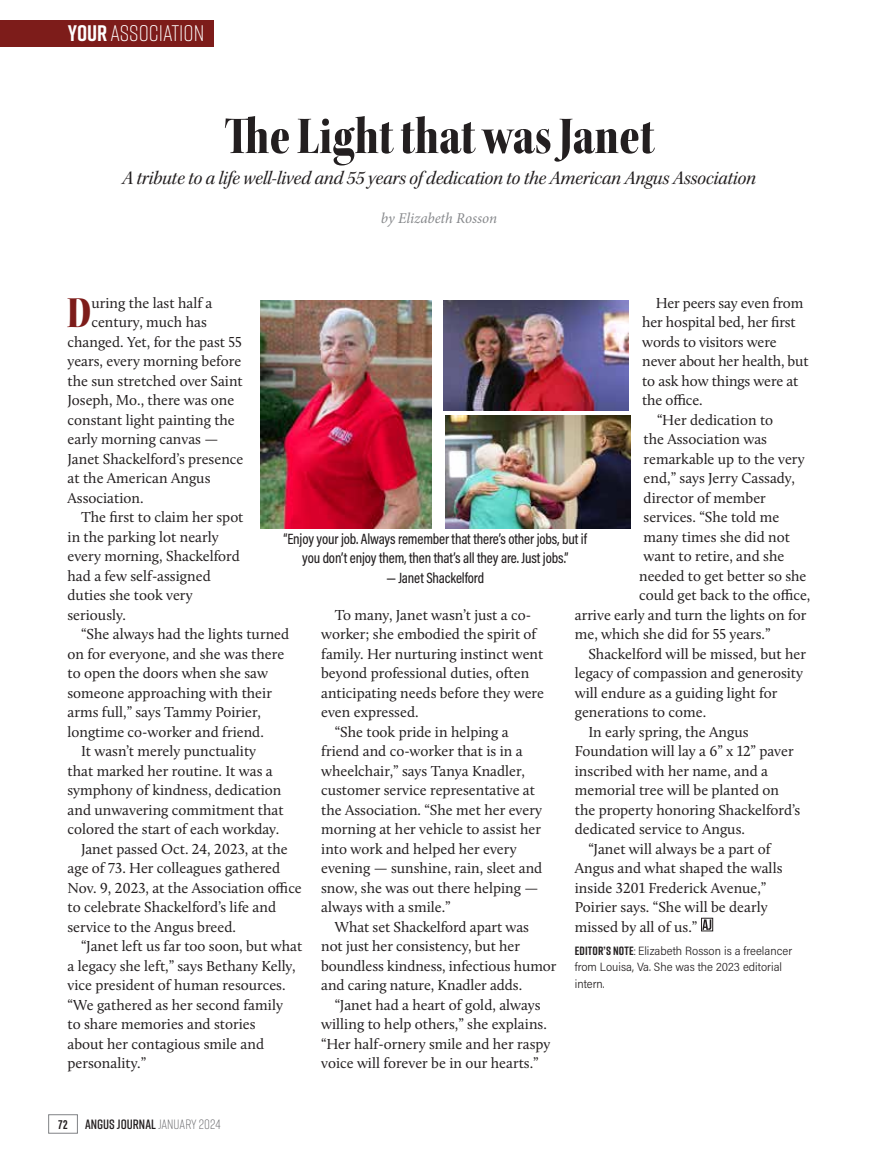
<style>
.page{position:relative;width:878px;height:1168px;background:#fff}
.page>*{position:absolute;margin:0;border:0;box-sizing:border-box;transform-origin:0 0}
.t1{font:55.5px "Kepler Std Black Cn Disp";letter-spacing:.005em;color:#231f20}
.Opening_T2_paragraph{font:46.65px "Kepler Std Black Cn Disp";color:#7d1c1a}
.t2{font:300 22.5px "Rift";color:#fff}
.T2_Deck{font:19.5px "Kepler Std It Subh";letter-spacing:-.01em;color:#231f20}
.Body_Text{font:15px/19.5px "Calluna";color:#231f20}
.Opening_T2_paragraph-2{font:15px "Calluna";color:#231f20}
.photo_caption{font:500 15px/19.5px "Acumin Pro Cond";letter-spacing:-.01em;color:#231f20;text-align:center}
.T2_Deck-2{font:italic 15px "Minion Pro";letter-spacing:-.005em;color:#87898c}
.t3{font:600 13.5px "Rift";color:#231f20}
.t4{font:700 13.5px "Acumin Pro Extra Cond";color:#231f20}
.T2_Deck-3{font:300 12px/16.5px "Acumin Pro Semi Cond";color:#231f20}
.s1{font-weight:700}
.s2{font-family:"Rift";font-weight:700}
.s3{font-family:"Rift";font-weight:500}
.s4{font-weight:300;color:#636366}
</style>
<div class="page">
<div style="left:701px;top:918px;width:12px;height:13px;border:1px solid #231f20"></div>
<svg style="left:702px;top:919px;width:9px;height:11px"></svg>
<img style="left:260px;top:300px;width:172px;height:228px">
<img style="left:444px;top:300px;width:184px;height:110px">
<img style="left:445px;top:415px;width:185px;height:113px">
<div style="left:48px;top:1114px;width:30px;height:19px;border:1px solid #808285"></div>
<div style="left:0;top:20px;width:213px;height:27px;background:#7d1c1a"></div>
<h3 class="t2" style="left:68px;top:18px;width:138px"><span class="s1">YOUR</span> ASSOCIATION</h3>
<p class="t1" style="left:224px;top:105px;width:431px">The Light that was Janet</p>
<p class="T2_Deck" style="left:122px;top:166px;width:635px">A tribute to a life well-lived and 55 years of dedication to the American Angus Association</p>
<p class="T2_Deck-2" style="left:381px;top:207px;width:117px">by Elizabeth Rosson</p>
<p class="Opening_T2_paragraph" style="left:67px;top:287px;width:26px">D</p>
<p class="Opening_T2_paragraph-2" style="left:91px;top:293px;width:123px">uring the last half a</p>
<p class="Body_Text" style="left:642px;top:293px;width:168px;text-indent:14px">Her peers say even from her hospital bed, her first words to visitors were never about her health, but to ask how things were at the office.</p>
<p class="Body_Text" style="left:657px;top:410px;width:118px">“Her dedication to</p>
<p class="Body_Text" style="left:643px;top:429px;width:125px">the Association was</p>
<p class="Body_Text" style="left:643px;top:449px;width:163px">remarkable up to the very</p>
<p class="Body_Text" style="left:643px;top:468px;width:153px">end,” says Jerry Cassady,</p>
<p class="Body_Text" style="left:643px;top:488px;width:124px">director of member</p>
<p class="Body_Text" style="left:643px;top:507px;width:137px">services. “She told me</p>
<p class="Body_Text" style="left:643px;top:527px;width:148px">many times she did not</p>
<p class="Body_Text" style="left:643px;top:546px;width:142px">want to retire, and she</p>
<p class="Body_Text" style="left:639px;top:566px;width:169px">needed to get better so she</p>
<p class="Body_Text" style="left:639px;top:585px;width:173px">could get back to the office,</p>
<p class="Body_Text" style="left:574px;top:605px;width:233px">arrive early and turn the lights on for</p>
<p class="Body_Text" style="left:574px;top:624px;width:197px">me, which she did for 55 years.”</p>
<p class="Body_Text" style="left:574px;top:644px;width:233px;text-indent:14px">Shackelford will be missed, but her legacy of compassion and generosity will endure as a guiding light for generations to come.</p>
<p class="Body_Text" style="left:574px;top:722px;width:227px;text-indent:14px">In early spring, the Angus<br>Foundation will lay a 6” x 12” paver inscribed with her name, and a memorial tree will be planted on the property honoring Shackelford’s dedicated service to Angus.</p>
<p class="Body_Text" style="left:574px;top:839px;width:209px;text-indent:14px">“Janet will always be a part of<br>Angus and what shaped the walls inside 3201 Frederick Avenue,”<br>Poirier says. “She will be dearly missed by all of us.”</p>
<p class="T2_Deck-3" style="left:574px;top:942px;width:219px"><span class="s2">EDITOR’S NOTE</span><span class="s3">:</span> Elizabeth Rosson is a freelancer from Louisa, Va. She was the 2023 editorial intern.</p>
<p class="Opening_T2_paragraph-2" style="left:91px;top:313px;width:117px">century, much has</p>
<p class="Opening_T2_paragraph-2" style="left:68px;top:332px;width:176px">changed. Yet, for the past 55</p>
<p class="Opening_T2_paragraph-2" style="left:68px;top:352px;width:175px">years, every morning before</p>
<p class="Opening_T2_paragraph-2" style="left:68px;top:371px;width:177px">the sun stretched over Saint</p>
<p class="Opening_T2_paragraph-2" style="left:68px;top:391px;width:168px">Joseph, Mo., there was one</p>
<p class="Opening_T2_paragraph-2" style="left:68px;top:410px;width:169px">constant light painting the</p>
<p class="Opening_T2_paragraph-2" style="left:68px;top:430px;width:152px">early morning canvas —</p>
<p class="Opening_T2_paragraph-2" style="left:68px;top:449px;width:177px">Janet Shackelford’s presence</p>
<p class="Opening_T2_paragraph-2" style="left:68px;top:469px;width:144px">at the American Angus</p>
<p class="Opening_T2_paragraph-2" style="left:68px;top:488px;width:77px">Association.</p>
<p class="Body_Text" style="left:68px;top:507px;width:177px;text-indent:14px">The first to claim her spot in the parking lot nearly every morning, Shackelford had a few self-assigned duties she took very seriously.</p>
<p class="Body_Text" style="left:68px;top:624px;width:223px;text-indent:14px">“She always had the lights turned on for everyone, and she was there to open the doors when she saw someone approaching with their arms full,” says Tammy Poirier, longtime co-worker and friend.</p>
<p class="Body_Text" style="left:68px;top:741px;width:218px;text-indent:14px">It wasn’t merely punctuality that marked her routine. It was a symphony of kindness, dedication and unwavering commitment that colored the start of each workday.</p>
<p class="Body_Text" style="left:68px;top:839px;width:236px;text-indent:14px">Janet passed Oct. 24, 2023, at the age of 73. Her colleagues gathered Nov. 9, 2023, at the Association office to celebrate Shackelford’s life and service to the Angus breed.</p>
<p class="Body_Text" style="left:68px;top:936px;width:236px;text-indent:14px">“Janet left us far too soon, but what a legacy she left,” says Bethany Kelly, vice president of human resources. “We gathered as her second family<br>to share memories and stories<br>about her contagious smile and personality.”</p>
<p class="photo_caption" style="left:283px;top:528px;width:305px">“Enjoy your job. Always remember that there’s other jobs, but if you don’t enjoy them, then that’s all they are. Just jobs.”</p>
<p class="photo_caption" style="left:386px;top:567px;width:99px">— Janet Shackelford</p>
<p class="Body_Text" style="left:321px;top:605px;width:224px;text-indent:14px">To many, Janet wasn’t just a co&shy;worker; she embodied the spirit of family. Her nurturing instinct went beyond professional duties, often anticipating needs before they were even expressed.</p>
<p class="Body_Text" style="left:321px;top:722px;width:223px;text-indent:14px">“She took pride in helping a friend and co-worker that is in a wheelchair,” says Tanya Knadler, customer service representative at the Association. “She met her every morning at her vehicle to assist her into work and helped her every evening — sunshine, rain, sleet and snow, she was out there helping — always with a smile.”</p>
<p class="Body_Text" style="left:321px;top:917px;width:237px;text-indent:14px">What set Shackelford apart was<br>not just her consistency, but her boundless kindness, infectious humor and caring nature, Knadler adds.</p>
<p class="Body_Text" style="left:321px;top:995px;width:231px;text-indent:14px">“Janet had a heart of gold, always willing to help others,” she explains. “Her half-ornery smile and her raspy voice will forever be in our hearts.”</p>
<p class="t4" style="left:59px;top:1116px;width:10px">72</p>
<p class="t3" style="left:85px;top:1115px;width:137px">ANGUS JOURNAL <span class="s4">JANUARY 2024</span></p>
</div>
